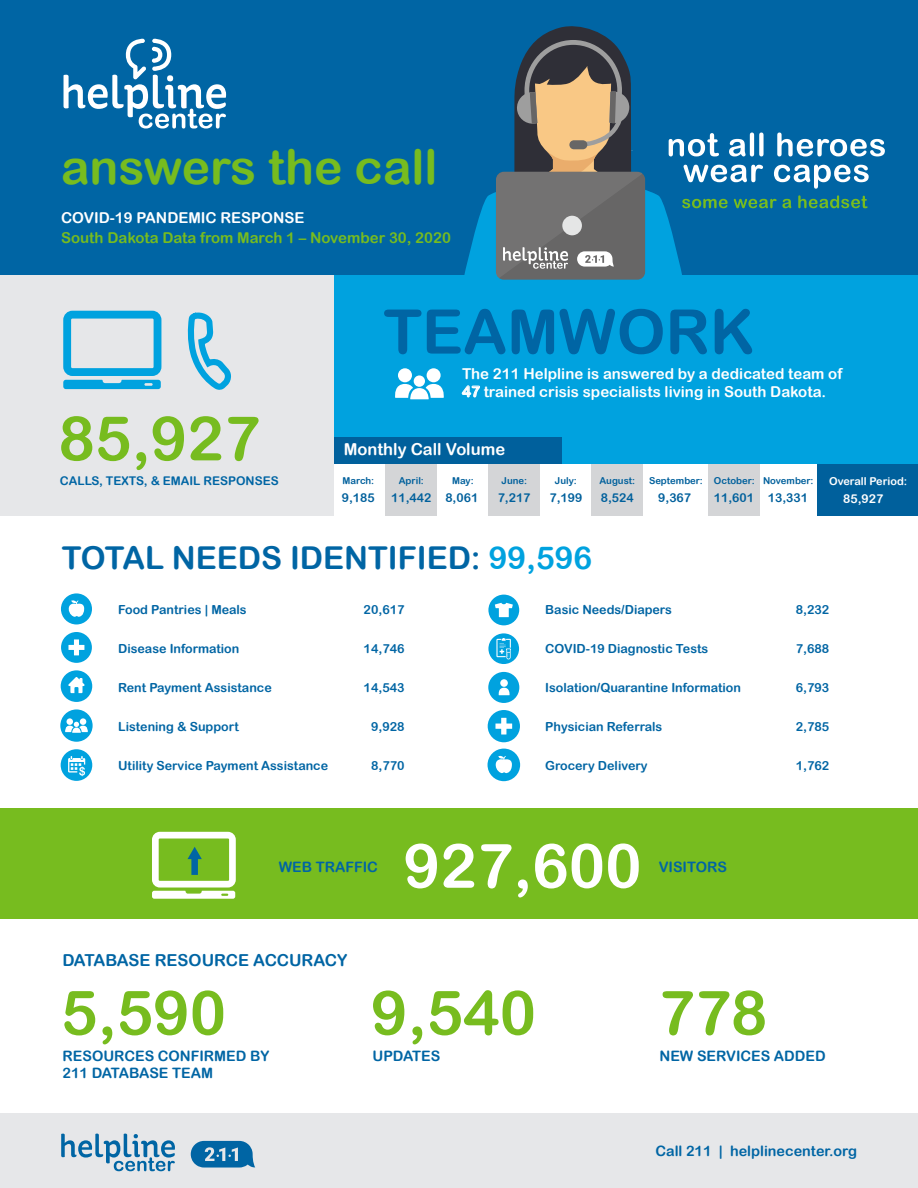
<style>
.page{position:relative;width:918px;height:1188px;background:#fff}
.page>*{position:absolute;margin:0;border:0;box-sizing:border-box;transform-origin:0 0}
.t1{font:61.5px "Arial Rounded MT Bold";color:#0065a4}
.t2{font:61.35px "Arial Rounded MT Bold";color:#77bc1f}
.t3{font:61.35px "Arial Rounded MT Bold";color:#fff}
.t4{font:48px "Arial Rounded MT Bold";color:#77bc1f}
.t5{font:31.5px "Arial Rounded MT Bold";color:#0065a4}
.t6{font:16.5px "Arial Rounded MT Bold";color:#0065a4}
.t7{font:16.5px "Arial Rounded MT Bold";color:#fff}
.t8{font:15px/18px "Arial Rounded MT Bold";color:#fff}
.t9{font:15px "Arial Rounded MT Bold";color:#77bc1f}
.t10{font:14.4px/16.5px "Arial Rounded MT Bold";color:#0065a4}
.t11{font:12.45px "Arial Rounded MT Bold";color:#0065a4}
.t12{font:12.3px "Arial Rounded MT Bold";color:#00609c}
.t13{font:12.3px "Arial Rounded MT Bold";color:#fff}
.t14{font:12px "Arial Rounded MT Bold";color:#0065a4}
.t15{font:10.8px "Arial Rounded MT Bold";color:#fff}
.t16{font:9.45px "Arial Rounded MT Bold";color:#00609c}
.s1{color:#00a2df}
</style>
<div class="page">
<svg style="left:488px;top:595px;width:31px;height:30px"></svg>
<svg style="left:488px;top:710px;width:32px;height:32px"></svg>
<div style="left:0;top:275px;width:337px;height:240px;background:#e6e7e9"></div>
<div style="left:0;top:1113px;width:918px;height:75px;background:#e6e7e9"></div>
<div style="left:334px;top:275px;width:584px;height:240px;background:#00a2df"></div>
<div style="left:334px;top:437px;width:228px;height:27px;background:#00609c"></div>
<div style="left:0;top:808px;width:918px;height:111px;background:#77bc1f"></div>
<div style="left:0;top:0;width:918px;height:275px;background:#0065a4"></div>
<svg style="left:61px;top:1134px;width:114px;height:37px"></svg>
<svg style="left:191px;top:1141px;width:64px;height:27px"></svg>
<svg style="left:63px;top:311px;width:98px;height:78px"></svg>
<svg style="left:187px;top:312px;width:44px;height:78px"></svg>
<svg style="left:61px;top:670px;width:31px;height:32px"></svg>
<svg style="left:61px;top:749px;width:31px;height:32px"></svg>
<svg style="left:61px;top:593px;width:31px;height:31px"></svg>
<svg style="left:488px;top:749px;width:32px;height:32px"></svg>
<svg style="left:61px;top:632px;width:31px;height:31px"></svg>
<div style="left:398px;top:368px;width:14px;height:14px;background:#fff;border-radius:50%"></div>
<div style="left:414px;top:375px;width:11px;height:12px;background:#fff;border-radius:50%"></div>
<svg style="left:395px;top:384px;width:49px;height:15px"></svg>
<div style="left:427px;top:368px;width:14px;height:14px;background:#fff;border-radius:50%"></div>
<svg style="left:60px;top:709px;width:33px;height:33px"></svg>
<svg style="left:488px;top:672px;width:31px;height:31px"></svg>
<svg style="left:152px;top:832px;width:84px;height:67px"></svg>
<svg style="left:462px;top:385px;width:18px;height:12px"></svg>
<svg style="left:64px;top:39px;width:162px;height:90px"></svg>
<svg style="left:464px;top:26px;width:421px;height:252px"></svg>
<div style="left:540px;top:464px;width:52px;height:52px;background:#fff"></div>
<div style="left:591px;top:464px;width:52px;height:52px;background:#d4d5d7"></div>
<div style="left:643px;top:464px;width:65px;height:52px;background:#fff"></div>
<div style="left:708px;top:464px;width:52px;height:52px;background:#d4d5d7"></div>
<div style="left:817px;top:464px;width:101px;height:52px;background:#00609c"></div>
<div style="left:760px;top:464px;width:57px;height:52px;background:#fff"></div>
<div style="left:334px;top:464px;width:52px;height:52px;background:#fff"></div>
<div style="left:386px;top:464px;width:51px;height:52px;background:#d4d5d7"></div>
<div style="left:437px;top:464px;width:52px;height:52px;background:#fff"></div>
<div style="left:489px;top:464px;width:51px;height:52px;background:#d4d5d7"></div>
<div style="left:488px;top:633px;width:31px;height:31px;background:#00a2df;border-radius:50%"></div>
<svg style="left:496px;top:638px;width:15px;height:21px"></svg>
<h3 class="t4" style="left:61px;top:138px;width:378px">answers the call</h3>
<p class="t8" style="left:61px;top:209px;width:245px">COVID-19 PANDEMIC RESPONSE</p>
<p class="t9" style="left:61px;top:228px;width:391px">South Dakota Data from March 1 – November 30, 2020</p>
<h1 class="t1" style="left:384px;top:295px;width:373px">TEAMWORK</h1>
<h2 class="t2" style="left:59px;top:402px;width:203px">85,927</h2>
<p class="t14" style="left:60px;top:474px;width:220px">CALLS, TEXTS, &amp; EMAIL RESPONSES</p>
<p class="t8" style="left:462px;top:364px;width:382px">The 211 Helpline is answered by a dedicated team of<br>47 trained crisis specialists living in South Dakota.</p>
<h3 class="t7" style="left:344px;top:440px;width:163px">Monthly Call Volume</h3>
<p class="t16" style="left:343px;top:475px;width:33px">March:</p>
<p class="t16" style="left:763px;top:475px;width:52px">November:</p>
<p class="t15" style="left:829px;top:474px;width:80px">Overall Period:</p>
<p class="t12" style="left:342px;top:490px;width:34px">9,185</p>
<p class="t12" style="left:391px;top:490px;width:89px">11,442 8,061</p>
<p class="t12" style="left:498px;top:490px;width:34px">7,217</p>
<p class="t12" style="left:549px;top:490px;width:34px">7,199</p>
<p class="t16" style="left:399px;top:475px;width:27px">April:</p>
<p class="t16" style="left:452px;top:475px;width:23px">May:</p>
<p class="t16" style="left:502px;top:475px;width:27px">June:</p>
<p class="t16" style="left:555px;top:475px;width:23px">July:</p>
<p class="t16" style="left:599px;top:475px;width:37px">August:</p>
<p class="t16" style="left:649px;top:475px;width:107px">September: October:</p>
<p class="t12" style="left:601px;top:490px;width:34px">8,524</p>
<p class="t12" style="left:658px;top:490px;width:34px">9,367</p>
<p class="t12" style="left:714px;top:490px;width:42px">11,601</p>
<p class="t13" style="left:843px;top:491px;width:42px">85,927</p>
<p class="t12" style="left:768px;top:490px;width:42px">13,331</p>
<h3 class="t5" style="left:62px;top:539px;width:532px">TOTAL NEEDS IDENTIFIED: <span class="s1">99,596</span></h3>
<p class="t11" style="left:118px;top:602px;width:130px">Food Pantries | Meals</p>
<p class="t11" style="left:364px;top:602px;width:43px">20,617</p>
<p class="t11" style="left:118px;top:641px;width:123px">Disease Information</p>
<p class="t11" style="left:364px;top:641px;width:43px">14,746</p>
<p class="t11" style="left:118px;top:680px;width:155px">Rent Payment Assistance</p>
<p class="t11" style="left:364px;top:680px;width:43px">14,543</p>
<p class="t11" style="left:118px;top:719px;width:122px">Listening &amp; Support</p>
<p class="t11" style="left:371px;top:719px;width:35px">9,928</p>
<p class="t11" style="left:118px;top:758px;width:212px">Utility Service Payment Assistance</p>
<p class="t11" style="left:371px;top:758px;width:35px">8,770</p>
<p class="t11" style="left:545px;top:602px;width:128px">Basic Needs/Diapers</p>
<p class="t11" style="left:796px;top:602px;width:35px">8,232</p>
<p class="t11" style="left:545px;top:641px;width:165px">COVID-19 Diagnostic Tests</p>
<p class="t11" style="left:796px;top:641px;width:35px">7,688</p>
<p class="t11" style="left:545px;top:680px;width:197px">Isolation/Quarantine Information</p>
<p class="t11" style="left:796px;top:680px;width:35px">6,793</p>
<p class="t11" style="left:545px;top:719px;width:119px">Physician Referrals</p>
<p class="t11" style="left:796px;top:719px;width:35px">2,785</p>
<p class="t11" style="left:545px;top:758px;width:104px">Grocery Delivery</p>
<p class="t11" style="left:796px;top:758px;width:35px">1,762</p>
<h2 class="t3" style="left:404px;top:830px;width:239px">927,600</h2>
<p class="t10" style="left:279px;top:858px;width:101px">WEB TRAFFIC</p>
<p class="t10" style="left:659px;top:858px;width:70px">VISITORS</p>
<h3 class="t6" style="left:62px;top:950px;width:287px">DATABASE RESOURCE ACCURACY</h3>
<h2 class="t2" style="left:61px;top:977px;width:167px">5,590</h2>
<p class="t10" style="left:63px;top:1048px;width:208px">RESOURCES CONFIRMED BY<br>211 DATABASE TEAM</p>
<h2 class="t2" style="left:371px;top:977px;width:167px">9,540</h2>
<p class="t10" style="left:372px;top:1048px;width:69px">UPDATES</p>
<h2 class="t2" style="left:658px;top:977px;width:111px">778</h2>
<p class="t10" style="left:659px;top:1048px;width:168px">NEW SERVICES ADDED</p>
<p class="t10" style="left:656px;top:1142px;width:203px">Call 211 | helplinecenter.org</p>
</div>
